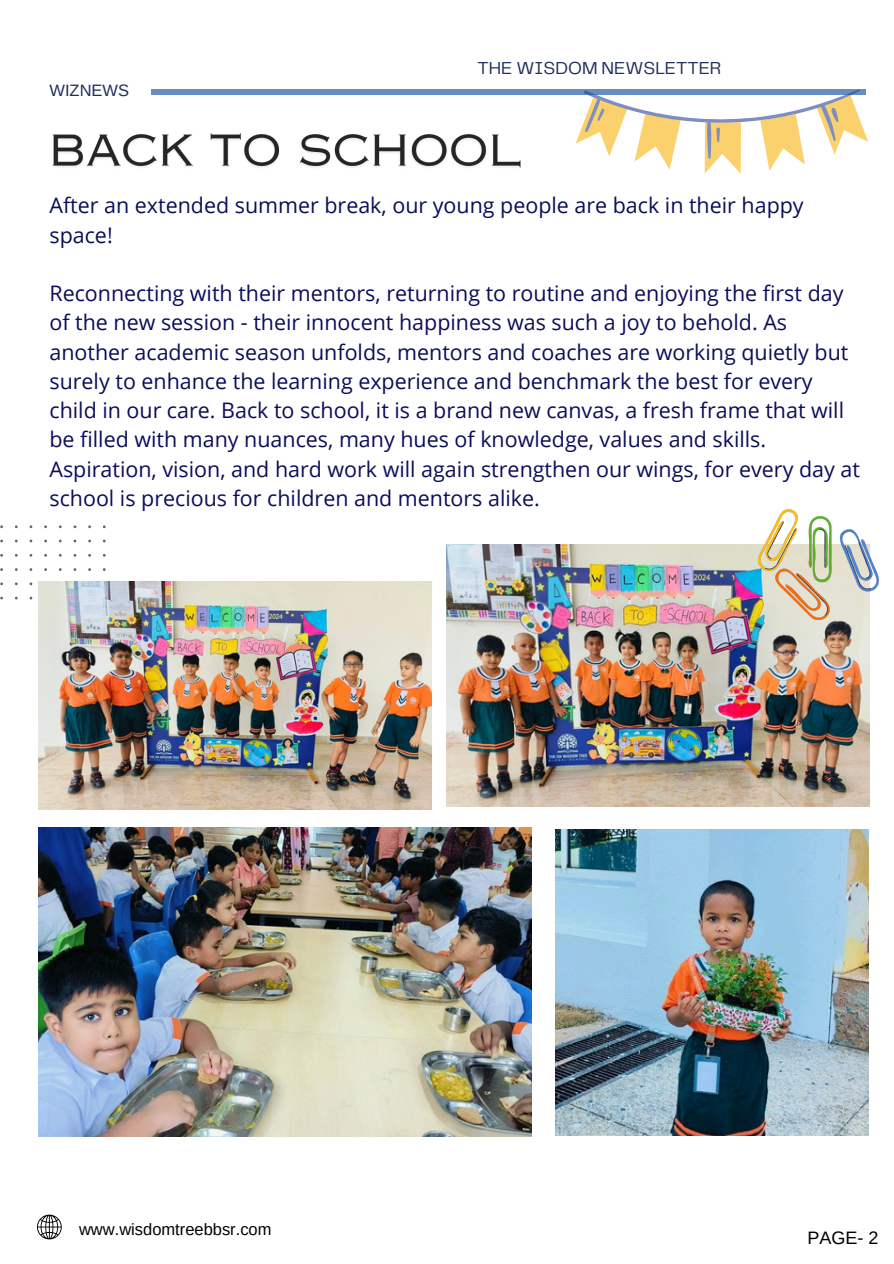
<style>
.page{position:relative;width:894px;height:1264px;background:#fff}
.page>*{position:absolute;margin:0;border:0;box-sizing:border-box;transform-origin:0 0}
.t1{font:21.45px/29.2px "Open Sans";color:#0a0e59}
.t2{font:18px "Telegraf";color:#202f5a}
.t3{font:18px "Arimo";color:#000}
.t4{font:16.5px "Arimo";color:#000}
.t5{font:16.5px "Arimo";color:#202f5a}
</style>
<div class="page">
<div style="left:151px;top:89px;width:714px;height:6px;background:#678cc1"></div>
<svg style="left:37px;top:1214px;width:25px;height:25px"></svg>
<svg style="left:0;top:525px;width:106px;height:74px"></svg>
<img style="left:38px;top:581px;width:393px;height:228px">
<img style="left:446px;top:544px;width:422px;height:262px">
<img style="left:38px;top:828px;width:493px;height:308px">
<img style="left:555px;top:829px;width:313px;height:306px">
<img style="left:757px;top:509px;width:121px;height:111px">
<svg style="left:575px;top:89px;width:293px;height:84px"></svg>
<img style="left:52px;top:133px;width:469px;height:35px">
<p class="t5" style="left:49px;top:81px;width:81px">WIZNEWS</p>
<p class="t2" style="left:477px;top:61px;width:245px">THE WISDOM NEWSLETTER</p>
<p class="t1" style="left:49px;top:190px;width:755px">After an extended summer break, our young people are back in their happy space!</p>
<p class="t1" style="left:49px;top:278px;width:811px">Reconnecting with their mentors, returning to routine and enjoying the first day of the new session - their innocent happiness was such a joy to behold. As another academic season unfolds, mentors and coaches are working quietly but surely to enhance the learning experience and benchmark the best for every child in our care. Back to school, it is a brand new canvas, a fresh frame that will be filled with many nuances, many hues of knowledge, values and skills.<br>Aspiration, vision, and hard work will again strengthen our wings, for every day at school is precious for children and mentors alike.</p>
<p class="t4" style="left:79px;top:1219px;width:194px">www.wisdomtreebbsr.com</p>
<p class="t3" style="left:807px;top:1227px;width:72px">PAGE- 2</p>
</div>
